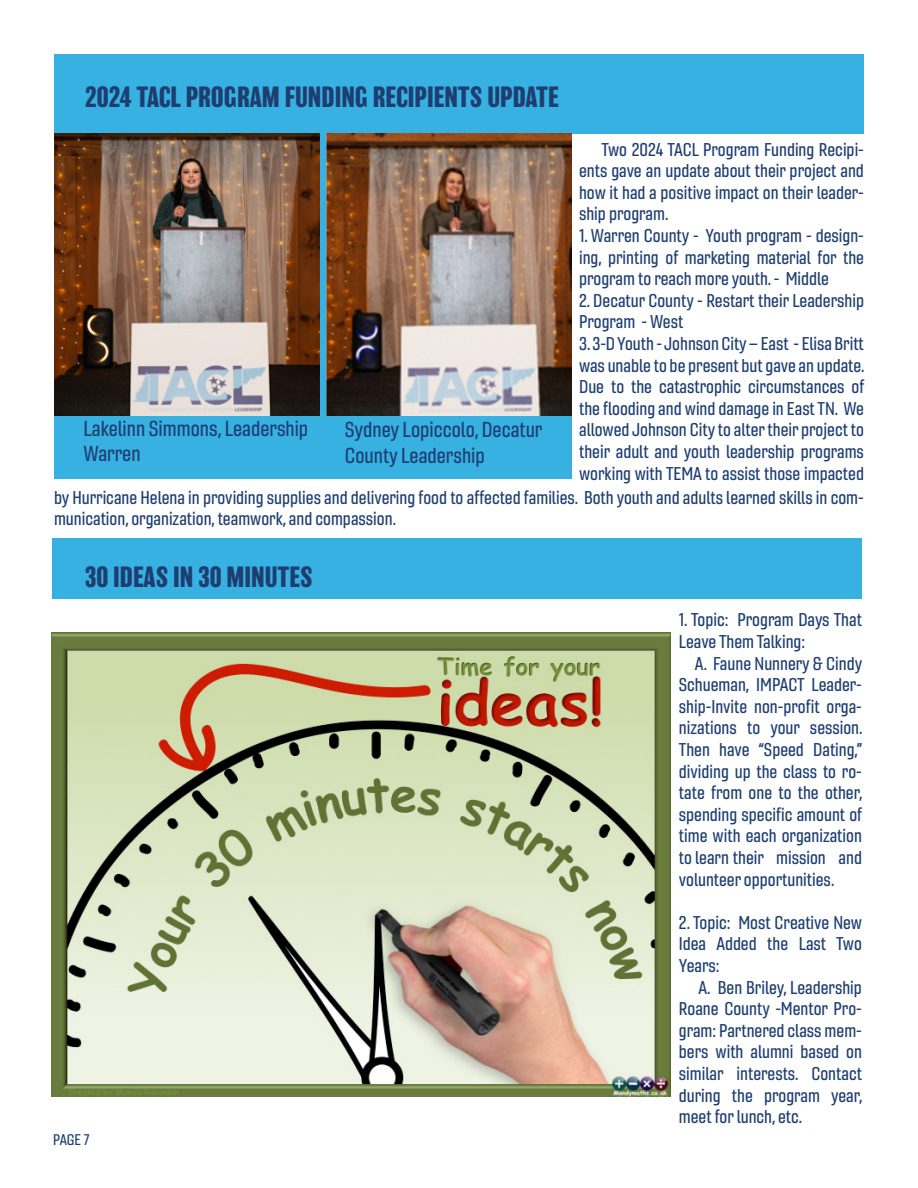
<style>
.page{position:relative;width:918px;height:1188px;background:#fff}
.page>*{position:absolute;margin:0;border:0;box-sizing:border-box;transform-origin:0 0}
.t1{font:700 27px "Balboa";color:#1e3e70}
.t2{font:21px/25.2px "Gineso Con Med";color:#1e3e70}
.t3{font:18px/21.6px "Gineso Con Med";color:#1e3e70;text-align:justify}
.t4{font:15px "Gineso Con Med";color:#1e3e70}
</style>
<div class="page">
<img style="left:52px;top:632px;width:619px;height:464px">
<div style="left:54px;top:128px;width:518px;height:351px;background:#37b0e2"></div>
<div style="left:54px;top:54px;width:810px;height:80px;background:#37b0e2"></div>
<img style="left:54px;top:134px;width:266px;height:282px">
<img style="left:327px;top:134px;width:245px;height:282px">
<div style="left:52px;top:539px;width:810px;height:60px;background:#37b0e2"></div>
<h1 class="t1" style="left:85px;top:81px;width:475px">2024 TACL PROGRAM FUNDING RECIPIENTS UPDATE</h1>
<p class="t2" style="left:84px;top:416px;width:226px">Lakelinn Simmons, Leadership<br>Warren</p>
<p class="t2" style="left:345px;top:417px;width:199px">Sydney Lopiccolo, Decatur<br>County Leadership</p>
<p class="t3" style="left:579px;top:138px;width:286px;text-indent:22px">Two 2024 TACL Program Funding Recipi&shy;ents gave an update about their project and how it had a positive impact on their leader&shy;ship program.</p>
<p class="t3" style="left:579px;top:225px;width:286px">1. Warren County - Youth program - design&shy;ing, printing of marketing material for the program to reach more youth. - Middle</p>
<p class="t3" style="left:579px;top:289px;width:286px">2. Decatur County - Restart their Leadership<br>Program - West</p>
<p class="t3" style="left:579px;top:333px;width:287px">3. 3-D Youth - Johnson City – East - Elisa Britt was unable to be present but gave an update.<br>Due to the catastrophic circumstances of the flooding and wind damage in East TN. We allowed Johnson City to alter their project to their adult and youth leadership programs working with TEMA to assist those impacted</p>
<p class="t3" style="left:54px;top:486px;width:811px">by Hurricane Helena in providing supplies and delivering food to affected families. Both youth and adults learned skills in com&shy;munication, organization, teamwork, and compassion.</p>
<h1 class="t1" style="left:85px;top:561px;width:229px">30 IDEAS IN 30 MINUTES</h1>
<p class="t4" style="left:53px;top:1130px;width:38px">PAGE 7</p>
<p class="t3" style="left:679px;top:609px;width:185px">1. Topic: Program Days That<br>Leave Them Talking:</p>
<p class="t3" style="left:679px;top:652px;width:185px;text-indent:16px">A. Faune Nunnery &amp; Cindy Schueman, IMPACT Leader&shy;ship-Invite non-profit orga&shy;nizations to your session.<br>Then have “Speed Dating,” dividing up the class to ro&shy;tate from one to the other, spending specific amount of time with each organization to learn their mission and volunteer opportunities.</p>
<p class="t3" style="left:679px;top:911px;width:185px">2. Topic: Most Creative New Idea Added the Last Two Years:</p>
<p class="t3" style="left:679px;top:976px;width:185px;text-indent:19px">A. Ben Briley, Leadership Roane County -Mentor Pro&shy;gram: Partnered class mem&shy;bers with alumni based on similar interests. Contact during the program year, meet for lunch, etc.</p>
</div>
